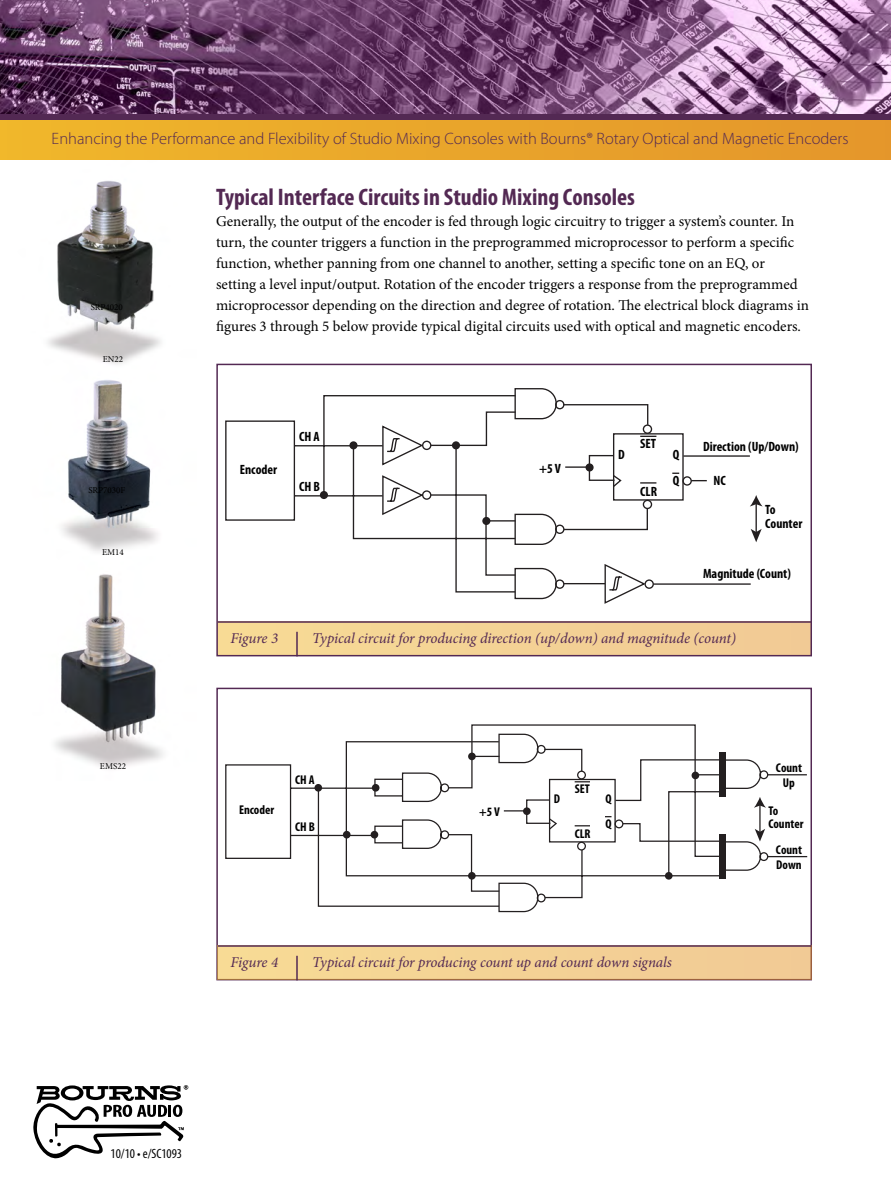
<style>
.page{position:relative;width:891px;height:1188px;background:#fff}
.page>*{position:absolute;margin:0;border:0;box-sizing:border-box;transform-origin:0 0}
.t1{font:700 condensed 24px "Myriad Pro";color:#532953}
.t2{font:300 16.5px "Myriad Pro";color:#532953}
.t3{font:15px/21px "Minion Pro";color:#000}
.t4{font:italic 15px "Minion Pro";letter-spacing:-.01em;color:#532953}
.t5{font:700 condensed 13.5px/26.2px "Myriad Pro";color:#000}
.t6{font:condensed 13.5px "Myriad Pro";color:#000}
.t7{font:700 condensed 12.75px/15.3px "Myriad Pro";color:#000}
.t8{font:9px "Minion Pro";color:#000}
</style>
<div class="page">
<img style="left:12px;top:159px;width:189px;height:609px">
<img style="left:0;top:0;width:891px;height:115px">
<div style="left:0;top:117px;width:891px;height:42px;background:linear-gradient(to right,#f0b72b,#e4952b)"></div>
<div style="left:0;top:115px;width:891px;height:5px;background:#532953"></div>
<svg style="left:33px;top:1085px;width:155px;height:73px"></svg>
<div style="left:216px;top:688px;width:596px;height:292px;border:2px solid #532953"></div>
<div style="left:217px;top:622px;width:594px;height:33px;background:#f4d295"></div>
<div style="left:217px;top:946px;width:594px;height:33px;background:#f4d295"></div>
<hr style="left:218px;top:621px;width:593px;height:2px;background:#532953">
<hr style="left:218px;top:945px;width:593px;height:2px;background:#532953">
<hr style="left:296px;top:632px;width:2px;height:24px;background:#532953">
<hr style="left:296px;top:956px;width:2px;height:24px;background:#532953">
<div style="left:216px;top:364px;width:596px;height:292px;border:2px solid #532953"></div>
<svg style="left:225px;top:741px;width:273px;height:166px"></svg>
<div style="left:314px;top:784px;width:8px;height:8px;background:#231f20;border-radius:50%"></div>
<svg style="left:401px;top:752px;width:368px;height:151px"></svg>
<div style="left:468px;top:872px;width:8px;height:8px;background:#231f20;border-radius:50%"></div>
<div style="left:665px;top:872px;width:8px;height:8px;background:#231f20;border-radius:50%"></div>
<div style="left:343px;top:831px;width:8px;height:8px;background:#231f20;border-radius:50%"></div>
<div style="left:371px;top:831px;width:7px;height:8px;background:#231f20;border-radius:50%"></div>
<svg style="left:498px;top:875px;width:118px;height:37px"></svg>
<svg style="left:374px;top:724px;width:349px;height:151px"></svg>
<div style="left:719px;top:753px;width:6px;height:44px;background:#231f20"></div>
<div style="left:719px;top:834px;width:6px;height:45px;background:#231f20"></div>
<hr style="left:768px;top:774px;width:39px;height:1px;background:#231f20">
<svg style="left:699px;top:774px;width:20px;height:1px"></svg>
<hr style="left:768px;top:856px;width:39px;height:1px;background:#231f20">
<svg style="left:225px;top:395px;width:532px;height:190px"></svg>
<svg style="left:750px;top:495px;width:13px;height:12px"></svg>
<svg style="left:751px;top:529px;width:11px;height:13px"></svg>
<svg style="left:381px;top:388px;width:303px;height:49px"></svg>
<div style="left:349px;top:441px;width:9px;height:8px;background:#231f20;border-radius:50%"></div>
<svg style="left:421px;top:399px;width:272px;height:190px"></svg>
<div style="left:320px;top:491px;width:8px;height:8px;background:#231f20;border-radius:50%"></div>
<svg style="left:381px;top:437px;width:266px;height:167px"></svg>
<p class="t2" style="left:52px;top:129px;width:798px">Enhancing the Performance and Flexibility of Studio Mixing Consoles with Bourns® Rotary Optical and Magnetic Encoders</p>
<p class="t8" style="left:91px;top:301px;width:34px">SRP4020</p>
<p class="t8" style="left:103px;top:353px;width:22px">EN22</p>
<p class="t8" style="left:88px;top:484px;width:38px">SRP7030F</p>
<p class="t8" style="left:102px;top:546px;width:23px">EM14</p>
<p class="t8" style="left:100px;top:760px;width:28px">EMS22</p>
<h1 class="t1" style="left:216px;top:184px;width:421px">Typical Interface Circuits in Studio Mixing Consoles</h1>
<p class="t3" style="left:216px;top:211px;width:594px">Generally, the output of the encoder is fed through logic circuitry to trigger a system’s counter. In turn, the counter triggers a function in the preprogrammed microprocessor to perform a specific function, whether panning from one channel to another, setting a specific tone on an EQ, or<br>setting a level input/output. Rotation of the encoder triggers a response from the preprogrammed microprocessor depending on the direction and degree of rotation. The electrical block diagrams in figures 3 through 5 below provide typical digital circuits used with optical and magnetic encoders.</p>
<p class="t5" style="left:240px;top:456px;width:39px">Encoder</p>
<p class="t4" style="left:231px;top:628px;width:49px">Figure 3</p>
<p class="t5" style="left:299px;top:424px;width:22px">CH A</p>
<p class="t5" style="left:299px;top:473px;width:22px">CH B</p>
<p class="t5" style="left:539px;top:455px;width:23px">+5 V</p>
<p class="t5" style="left:640px;top:431px;width:17px">SET</p>
<p class="t5" style="left:703px;top:433px;width:97px">Direction (Up/Down)</p>
<p class="t5" style="left:618px;top:442px;width:8px">D</p>
<p class="t5" style="left:673px;top:442px;width:8px">Q<br>Q</p>
<p class="t5" style="left:640px;top:478px;width:18px">CLR</p>
<p class="t5" style="left:713px;top:467px;width:14px">NC</p>
<p class="t5" style="left:765px;top:503px;width:39px;line-height:13.5px">To<br>Counter</p>
<p class="t5" style="left:703px;top:560px;width:89px">Magnitude (Count)</p>
<p class="t4" style="left:312px;top:628px;width:425px">Typical circuit for producing direction (up/down) and magnitude (count)</p>
<p class="t7" style="left:239px;top:803px;width:37px">Encoder</p>
<p class="t7" style="left:295px;top:772px;width:21px">CH A</p>
<p class="t7" style="left:295px;top:819px;width:21px">CH B</p>
<p class="t7" style="left:479px;top:804px;width:22px">+5 V</p>
<p class="t7" style="left:575px;top:781px;width:17px">SET</p>
<p class="t7" style="left:554px;top:792px;width:8px">D</p>
<p class="t7" style="left:605px;top:787px;width:8px;line-height:24.8px">Q<br>Q</p>
<p class="t7" style="left:575px;top:826px;width:17px">CLR</p>
<p class="t4" style="left:231px;top:952px;width:49px">Figure 4</p>
<p class="t4" style="left:312px;top:952px;width:361px">Typical circuit for producing count up and count down signals</p>
<p class="t7" style="left:776px;top:760px;width:28px;text-align:center">Count<br>Up</p>
<p class="t7" style="left:768px;top:805px;width:37px;line-height:12.8px">To<br>Counter</p>
<p class="t7" style="left:776px;top:842px;width:28px">Count<br>Down</p>
<p class="t6" style="left:110px;top:1146px;width:73px">10/10 • e/SC1093</p>
</div>
